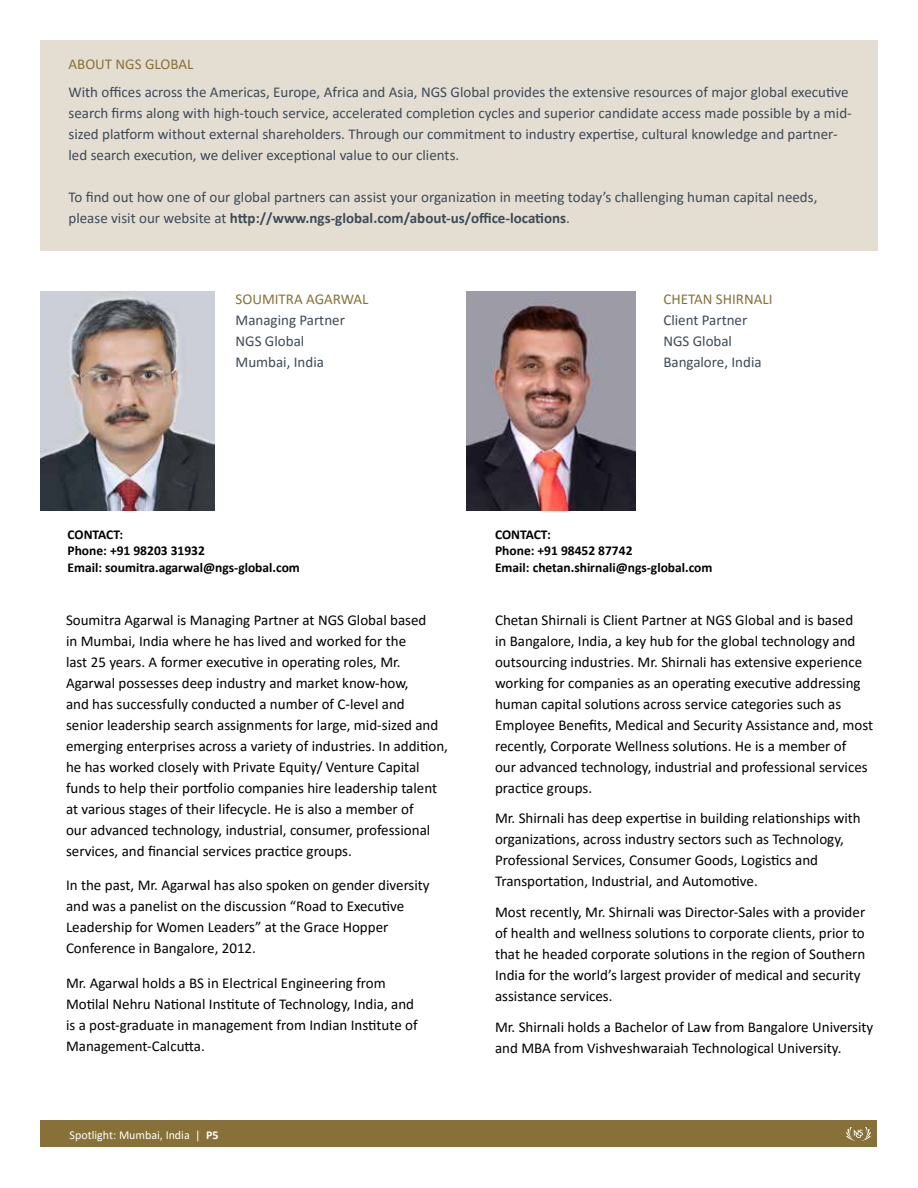
<style>
.page{position:relative;width:918px;height:1188px;background:#fff}
.page>*{position:absolute;margin:0;border:0;box-sizing:border-box;transform-origin:0 0}
.t1{font:15px/21px "Calibri";color:#000}
.t2{font:15px/21px "Calibri";color:#3d4a57}
.t3{font:15px "Calibri";color:#887138}
.t4{font:700 13.5px/16.2px "Calibri";color:#000}
.t5{font:12px "Calibri";color:#fff}
.s1{font-weight:700}
</style>
<div class="page">
<div style="left:40px;top:1120px;width:838px;height:28px;background:#887138"></div>
<svg style="left:846px;top:1127px;width:25px;height:14px"></svg>
<img style="left:41px;top:292px;width:174px;height:218px">
<img style="left:466px;top:292px;width:170px;height:218px">
<div style="left:40px;top:40px;width:838px;height:211px;background:#e4ded2"></div>
<p class="t3" style="left:69px;top:54px;width:126px">ABOUT NGS GLOBAL</p>
<p class="t2" style="left:69px;top:81px;width:785px">With offices across the Americas, Europe, Africa and Asia, NGS Global provides the extensive resources of major global executive search firms along with high-touch service, accelerated completion cycles and superior candidate access made possible by a mid&shy;sized platform without external shareholders. Through our commitment to industry expertise, cultural knowledge and partner&shy;led search execution, we deliver exceptional value to our clients.</p>
<p class="t2" style="left:69px;top:186px;width:750px">To find out how one of our global partners can assist your organization in meeting today’s challenging human capital needs, please visit our website at <span class="s1">http://www.ngs-global.com/about-us/office-locations</span>.</p>
<p class="t3" style="left:236px;top:288px;width:134px">SOUMITRA AGARWAL</p>
<p class="t2" style="left:236px;top:309px;width:111px">Managing Partner<br>NGS Global<br>Mumbai, India</p>
<p class="t3" style="left:663px;top:288px;width:111px">CHETAN SHIRNALI</p>
<p class="t2" style="left:663px;top:309px;width:100px">Client Partner<br>NGS Global<br>Bangalore, India</p>
<p class="t4" style="left:68px;top:526px;width:234px">CONTACT:<br>Phone: +91 98203 31932<br>Email: soumitra.agarwal@ngs-global.com</p>
<p class="t1" style="left:66px;top:609px;width:383px">Soumitra Agarwal is Managing Partner at NGS Global based<br>in Mumbai, India where he has lived and worked for the<br>last 25 years. A former executive in operating roles, Mr.<br>Agarwal possesses deep industry and market know-how,<br>and has successfully conducted a number of C-level and<br>senior leadership search assignments for large, mid-sized and emerging enterprises across a variety of industries. In addition, he has worked closely with Private Equity/ Venture Capital funds to help their portfolio companies hire leadership talent at various stages of their lifecycle. He is also a member of<br>our advanced technology, industrial, consumer, professional services, and financial services practice groups.</p>
<p class="t1" style="left:66px;top:874px;width:365px">In the past, Mr. Agarwal has also spoken on gender diversity and was a panelist on the discussion “Road to Executive Leadership for Women Leaders” at the Grace Hopper Conference in Bangalore, 2012.</p>
<p class="t1" style="left:66px;top:972px;width:353px">Mr. Agarwal holds a BS in Electrical Engineering from Motilal Nehru National Institute of Technology, India, and is a post-graduate in management from Indian Institute of Management-Calcutta.</p>
<p class="t5" style="left:70px;top:1126px;width:151px">Spotlight: Mumbai, India | <span class="s1">P5</span></p>
<p class="t4" style="left:495px;top:526px;width:219px">CONTACT:<br>Phone: +91 98452 87742<br>Email: chetan.shirnali@ngs-global.com</p>
<p class="t1" style="left:495px;top:609px;width:380px">Chetan Shirnali is Client Partner at NGS Global and is based<br>in Bangalore, India, a key hub for the global technology and outsourcing industries. Mr. Shirnali has extensive experience working for companies as an operating executive addressing human capital solutions across service categories such as Employee Benefits, Medical and Security Assistance and, most recently, Corporate Wellness solutions. He is a member of<br>our advanced technology, industrial and professional services practice groups.</p>
<p class="t1" style="left:495px;top:808px;width:367px">Mr. Shirnali has deep expertise in building relationships with organizations, across industry sectors such as Technology, Professional Services, Consumer Goods, Logistics and Transportation, Industrial, and Automotive.</p>
<p class="t1" style="left:495px;top:901px;width:372px">Most recently, Mr. Shirnali was Director-Sales with a provider of health and wellness solutions to corporate clients, prior to that he headed corporate solutions in the region of Southern India for the world’s largest provider of medical and security assistance services.</p>
<p class="t1" style="left:495px;top:1016px;width:380px">Mr. Shirnali holds a Bachelor of Law from Bangalore University and MBA from Vishveshwaraiah Technological University.</p>
</div>
